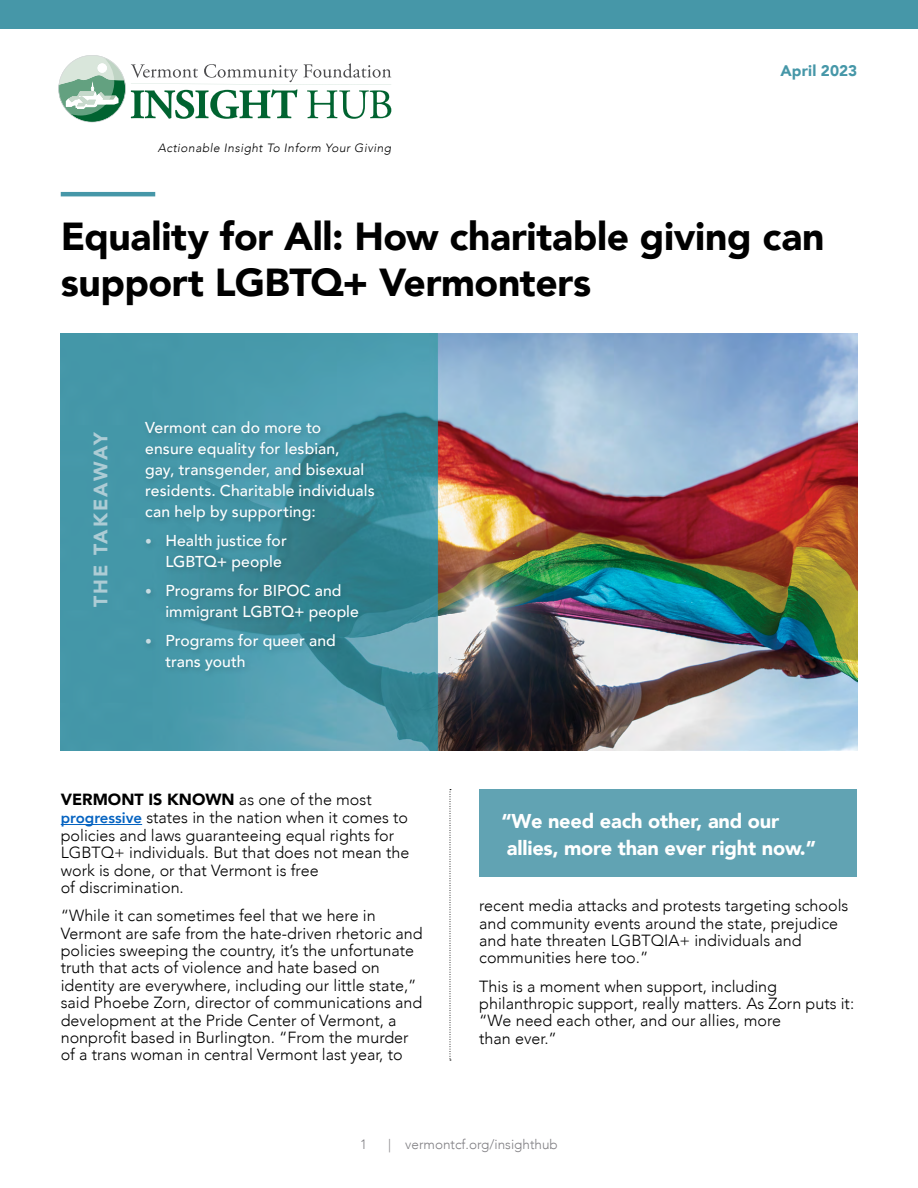
<style>
.page{position:relative;width:918px;height:1188px;background:#fff}
.page>*{position:absolute;margin:0;border:0;box-sizing:border-box;transform-origin:0 0}
.t1{font:900 39px/46.5px "Avenir";letter-spacing:-.01em;color:#000}
.t2{font:900 19.95px/27.2px "Avenir";letter-spacing:-.01em;color:#fff}
.t3{font:900 19.5px "Avenir";letter-spacing:.085em;color:#adccd5}
.t4{font:300 16.2px/17.4px "Avenir";color:#000}
.t5{font:500 15.75px/21px "Avenir";letter-spacing:.005em;color:#fff}
.t6{font:900 15.3px "Avenir";letter-spacing:.01em;color:#4697a8}
.t7{font:300 13.5px "Avenir";color:#807f83}
.t8{font:italic 300 12px "Avenir";letter-spacing:.04em;color:#000}
.s1{font-weight:800;font-size:13.5px;color:#c8dce2}
.s2{font-weight:900}
.s3{font-weight:800;font-size:15px;color:#0563c1}
</style>
<div class="page">
<img style="left:61px;top:334px;width:796px;height:417px">
<svg style="left:58px;top:55px;width:333px;height:68px"></svg>
<hr style="left:61px;top:192px;width:94px;height:4px;background:#4697a8">
<div style="left:0;top:0;width:918px;height:28px;background:#4697a8"></div>
<svg style="left:450px;top:789px;width:1px;height:272px"></svg>
<hr style="left:61px;top:824px;width:81px;height:1px;background:#0563c1">
<div style="left:479px;top:789px;width:378px;height:88px;background:#61a3b3"></div>
<div style="left:141px;top:418px;width:241px;height:261px;background:#000;opacity:.18"></div>
<p class="t8" style="left:158px;top:141px;width:235px">Actionable Insight To Inform Your Giving</p>
<p class="t6" style="left:780px;top:58px;width:78px">April 2023</p>
<h1 class="t1" style="left:61px;top:212px;width:765px">Equality for All: How charitable giving can support LGBTQ+ Vermonters</h1>
<p class="t3" style="left:84px;top:607px;width:177px;rotate:-90deg">THE TAKEAWAY</p>
<p class="t5" style="left:145px;top:416px;width:231px">Vermont can do more to<br>ensure equality for lesbian,<br>gay, transgender, and bisexual residents. Charitable individuals can help by supporting:</p>
<p class="t5" style="left:165px;top:529px;width:123px;text-indent:-20px"><span class="s1">•</span> Health justice for<br>LGBTQ+ people</p>
<p class="t5" style="left:165px;top:579px;width:195px;text-indent:-20px"><span class="s1">•</span> Programs for BIPOC and immigrant LGBTQ+ people</p>
<p class="t5" style="left:165px;top:629px;width:172px;text-indent:-20px"><span class="s1">•</span> Programs for queer and trans youth</p>
<p class="t4" style="left:61px;top:791px;width:350px"><span class="s2">VERMONT IS KNOWN</span> as one of the most <span class="s3">progressive</span> states in the nation when it comes to policies and laws guaranteeing equal rights for LGBTQ+ individuals. But that does not mean the work is done, or that Vermont is free<br>of discrimination.</p>
<p class="t4" style="left:61px;top:907px;width:363px">“While it can sometimes feel that we here in Vermont are safe from the hate-driven rhetoric and policies sweeping the country, it’s the unfortunate truth that acts of violence and hate based on identity are everywhere, including our little state,” said Phoebe Zorn, director of communications and development at the Pride Center of Vermont, a nonprofit based in Burlington. “From the murder of a trans woman in central Vermont last year, to</p>
<p class="t4" style="left:479px;top:897px;width:371px">recent media attacks and protests targeting schools and community events around the state, prejudice and hate threaten LGBTQIA+ individuals and communities here too.”</p>
<p class="t2" style="left:501px;top:807px;width:316px">“We need each other, and our allies, more than ever right now.”</p>
<p class="t4" style="left:479px;top:977px;width:376px">This is a moment when support, including philanthropic support, really matters. As Zorn puts it: “We need each other, and our allies, more<br>than ever.”</p>
<p class="t7" style="left:360px;top:1136px;width:9px">1</p>
<p class="t7" style="left:388px;top:1136px;width:171px">| vermontcf.org/insighthub</p>
</div>
